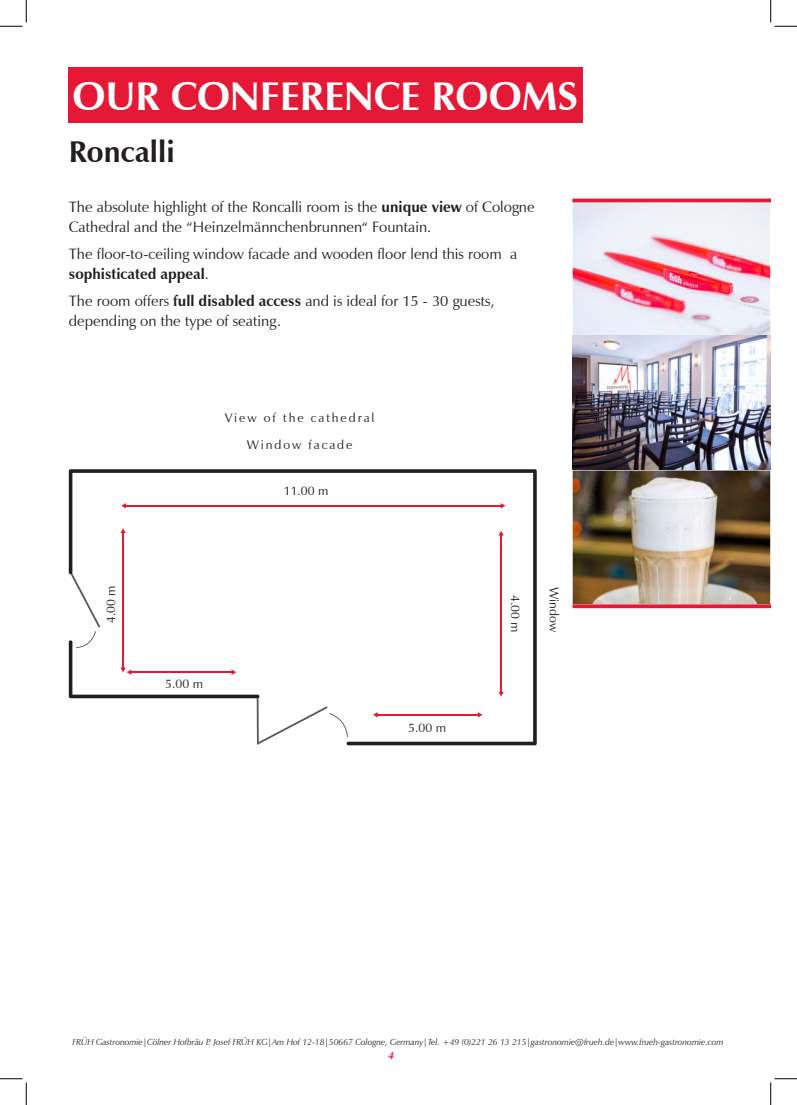
<style>
.page{position:relative;width:797px;height:1105px;background:#fff}
.page>*{position:absolute;margin:0;border:0;box-sizing:border-box;transform-origin:0 0}
.t1{font:700 40px "Zapf Humanist 601 BT";color:#fff}
.t2{font:700 30px "Zapf Humanist 601 BT";color:#231f20}
.t3{font:15px/20px "Zapf Humanist 601 BT";color:#231f20}
.t4{font:12.5px/27.1px "Zapf Humanist 601 BT";letter-spacing:.15em;color:#231f20;text-align:center}
.t5{font:italic 700 10px "Zapf Humanist 601 BT";color:#e51836}
.t6{font:italic 8.75px "Zapf Humanist 601 BT";color:#231f20}
.s1{font-weight:700}
</style>
<div class="page">
<svg style="left:69px;top:469px;width:467px;height:276px"></svg>
<svg style="left:69px;top:572px;width:190px;height:126px"></svg>
<svg style="left:257px;top:706px;width:91px;height:38px"></svg>
<img style="left:574px;top:202px;width:194px;height:132px">
<div style="left:572px;top:200px;width:198px;height:136px;border:1px solid #fff"></div>
<img style="left:574px;top:337px;width:194px;height:131px">
<div style="left:572px;top:335px;width:198px;height:135px;border:1px solid #fff"></div>
<img style="left:574px;top:472px;width:194px;height:131px">
<hr style="left:572px;top:199px;width:198px;height:3px;background:#e51836">
<svg style="left:572px;top:604px;width:198px;height:4px"></svg>
<div style="left:69px;top:67px;width:514px;height:56px;background:#e51836"></div>
<svg style="left:0;top:0;width:27px;height:27px"></svg>
<svg style="left:0;top:1078px;width:27px;height:27px"></svg>
<svg style="left:770px;top:0;width:27px;height:27px"></svg>
<svg style="left:770px;top:1078px;width:27px;height:27px"></svg>
<h1 class="t1" style="left:72px;top:80px;width:507px">OUR CONFERENCE ROOMS</h1>
<h2 class="t2" style="left:69px;top:139px;width:107px">Roncalli</h2>
<p class="t3" style="left:69px;top:199px;width:467px">The absolute highlight of the Roncalli room is the <span class="s1">unique view</span> of Cologne<br>Cathedral and the “Heinzelmännchenbrunnen“ Fountain.</p>
<p class="t3" style="left:69px;top:246px;width:450px">The floor-to-ceiling window facade and wooden floor lend this room a <span class="s1">sophisticated appeal</span>.</p>
<p class="t3" style="left:69px;top:293px;width:427px">The room offers <span class="s1">full disabled access</span> and is ideal for 15 - 30 guests, depending on the type of seating.</p>
<p class="t4" style="left:225px;top:406px;width:151px">View of the cathedral<br>Window facade</p>
<p class="t4" style="left:284px;top:478px;width:46px">11.00 m</p>
<p class="t4" style="left:99px;top:623px;width:39px;rotate:-90deg">4.00 m</p>
<p class="t4" style="left:528px;top:595px;width:39px;rotate:90deg">4.00 m</p>
<p class="t4" style="left:165px;top:671px;width:39px">5.00 m</p>
<p class="t4" style="left:408px;top:716px;width:39px">5.00 m</p>
<p class="t4" style="left:566px;top:587px;width:47px;rotate:90deg">Window</p>
<p class="t6" style="left:72px;top:1038px;width:652px">FRÜH Gastronomie|Cölner Hofbräu P. Josef FRÜH KG|Am Hof 12-18|50667 Cologne, Germany|Tel. +49 (0)221 26 13 215|gastronomie@frueh.de|www.frueh-gastronomie.com</p>
<p class="t5" style="left:388px;top:1049px;width:7px">4</p>
</div>
